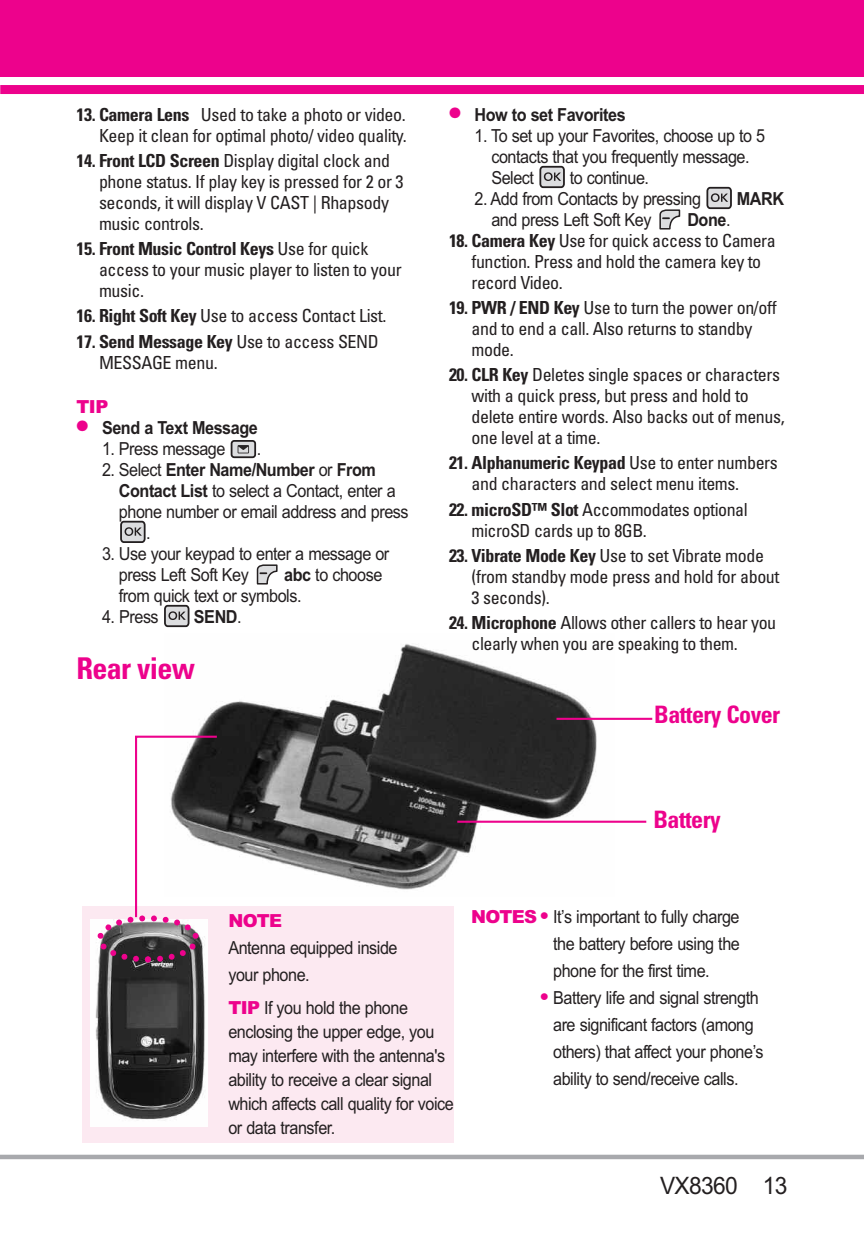
<style>
.page{position:relative;width:864px;height:1242px;background:#fff}
.page>*{position:absolute;margin:0;border:0;box-sizing:border-box;transform-origin:0 0}
.t1{font:700 condensed 30px "Univers";letter-spacing:-.02em;color:#ed028c}
.t2{font:700 condensed 24px "Univers";letter-spacing:-.02em;color:#ed028c}
.t3{font:24px "Arial";letter-spacing:-.03em;color:#231f20;scale:.95 1}
.t4{font:condensed 18px/21px "Univers";letter-spacing:-.02em;color:#231f20}
.t5{font:18px/27px "Arial";letter-spacing:-.03em;color:#231f20;scale:.9 1}
.t6{font:700 18px "Arial";letter-spacing:-.03em;color:#231f20;scale:.9 1}
.t7{font:900 18px "Arial";letter-spacing:-.035em;color:#ed028c}
.s1{font-weight:700}
.s2{font-weight:400}
.s3{font-weight:900;color:#ed028c}
.s4{font-weight:900;font-size:21px;color:#ed028c}
</style>
<div class="page">
<div style="left:0;top:0;width:864px;height:77px;background:#ed028c"></div>
<hr style="left:0;top:1155px;width:864px;height:4px;background:#a8a9ad">
<div style="left:0;top:85px;width:864px;height:9px;background:#ed028c"></div>
<div style="left:83px;top:906px;width:371px;height:237px;background:#fce9f1"></div>
<img style="left:91px;top:920px;width:117px;height:207px">
<img style="left:197px;top:644px;width:417px;height:246px">
<hr style="left:556px;top:718px;width:96px;height:2px;background:#ed028c">
<hr style="left:457px;top:821px;width:189px;height:2px;background:#ed028c">
<svg style="left:94px;top:735px;width:125px;height:231px"></svg>
<svg style="left:659px;top:209px;width:22px;height:21px"></svg>
<div style="left:707px;top:188px;width:24px;height:20px;background:#dcdddf;border-radius:3px"></div>
<div style="left:706px;top:187px;width:26px;height:22px;border:2px solid #231f20;border-radius:3px"></div>
<svg style="left:712px;top:194px;width:16px;height:8px"></svg>
<div style="left:540px;top:167px;width:24px;height:20px;background:#dcdddf;border-radius:3px"></div>
<div style="left:539px;top:166px;width:26px;height:22px;border:2px solid #231f20;border-radius:3px"></div>
<svg style="left:545px;top:173px;width:16px;height:8px"></svg>
<div style="left:165px;top:606px;width:24px;height:20px;background:#dcdddf;border-radius:3px"></div>
<div style="left:164px;top:605px;width:25px;height:22px;border:2px solid #231f20;border-radius:3px"></div>
<svg style="left:168px;top:611px;width:9px;height:9px"></svg>
<svg style="left:170px;top:612px;width:16px;height:8px"></svg>
<svg style="left:256px;top:564px;width:22px;height:21px"></svg>
<div style="left:121px;top:522px;width:24px;height:20px;background:#dcdddf;border-radius:3px"></div>
<div style="left:120px;top:521px;width:26px;height:22px;border:2px solid #231f20;border-radius:3px"></div>
<svg style="left:126px;top:527px;width:16px;height:9px"></svg>
<div style="left:232px;top:441px;width:23px;height:16px;background:#dcdddf;border-radius:3px"></div>
<div style="left:231px;top:440px;width:25px;height:18px;border:2px solid #231f20;border-radius:3px"></div>
<svg style="left:238px;top:445px;width:11px;height:8px"></svg>
<p class="t4" style="left:77px;top:105px;width:332px;text-align:right"><span class="s1">13. Camera Lens</span> Used to take a photo or video.<br>Keep it clean for optimal photo/ video quality.</p>
<p class="t4" style="left:99px;top:151px;width:306px;text-indent:-23px"><span class="s1">14. Front LCD Screen</span> Display digital clock and phone status. If play key is pressed for 2 or 3 seconds, it will display V CAST | Rhapsody music controls.</p>
<p class="t4" style="left:99px;top:240px;width:304px;text-indent:-23px"><span class="s1">15. Front Music Control Keys</span> Use for quick access to your music player to listen to your music.</p>
<p class="t4" style="left:77px;top:307px;width:311px"><span class="s1">16. Right Soft Key</span> Use to access Contact List.</p>
<p class="t4" style="left:99px;top:332px;width:281px;text-indent:-22px"><span class="s1">17. Send Message Key</span> Use to access SEND<br>MESSAGE menu.</p>
<p class="t7" style="left:77px;top:396px;width:33px">TIP</p>
<p class="t6" style="left:77px;top:417px;width:203px"><sup>●</sup> Send a Text Message</p>
<p class="t5" style="left:102px;top:435px;width:139px">1. Press message</p>
<p class="t5" style="left:257px;top:435px;width:7px">.</p>
<p class="t6" style="left:102px;top:459px;width:306px"><span class="s2">2. Select</span> Enter Name/Number <span class="s2">or</span> From</p>
<p class="t5" style="left:119px;top:477px;width:309px"><span class="s1">Contact List</span> to select a Contact, enter a</p>
<p class="t5" style="left:119px;top:498px;width:324px">phone number or email address and press</p>
<p class="t5" style="left:146px;top:519px;width:7px">.</p>
<p class="t5" style="left:119px;top:543px;width:302px;line-height:21px;text-indent:-17px">3. Use your keypad to enter a message or press Left Soft Key</p>
<p class="t5" style="left:119px;top:564px;width:294px;line-height:21px;text-indent:165px"><span class="s1">abc</span> to choose from quick text or symbols.</p>
<p class="t5" style="left:102px;top:603px;width:64px">4. Press</p>
<p class="t6" style="left:194px;top:606px;width:55px">SEND<span class="s2">.</span></p>
<h1 class="t1" style="left:77px;top:658px;width:120px">Rear view</h1>
<p class="t6" style="left:449px;top:104px;width:198px"><sup>●</sup> How to set Favorites</p>
<p class="t5" style="left:491px;top:125px;width:306px;line-height:21px;text-indent:-17px">1. To set up your Favorites, choose up to 5 contacts that you frequently message.<br>Select</p>
<p class="t5" style="left:570px;top:164px;width:90px">to continue.</p>
<p class="t5" style="left:475px;top:185px;width:253px">2. Add from Contacts by pressing</p>
<p class="t6" style="left:737px;top:188px;width:54px">MARK</p>
<p class="t5" style="left:491px;top:206px;width:180px">and press Left Soft Key</p>
<p class="t6" style="left:687px;top:209px;width:50px">Done<span class="s2">.</span></p>
<p class="t4" style="left:472px;top:231px;width:306px;text-indent:-23px"><span class="s1">18. Camera Key</span> Use for quick access to Camera function. Press and hold the camera key to record Video.</p>
<p class="t4" style="left:472px;top:298px;width:307px;text-indent:-22px"><span class="s1">19. PWR / END Key</span> Use to turn the power on/off and to end a call. Also returns to standby mode.</p>
<p class="t4" style="left:472px;top:366px;width:315px;text-indent:-22px"><span class="s1">20. CLR Key</span> Deletes single spaces or characters with a quick press, but press and hold to delete entire words. Also backs out of menus, one level at a time.</p>
<p class="t4" style="left:472px;top:454px;width:308px;text-indent:-22px"><span class="s1">21. Alphanumeric Keypad</span> Use to enter numbers and characters and select menu items.</p>
<p class="t4" style="left:472px;top:500px;width:278px;text-indent:-23px"><span class="s1">22. microSD™ Slot</span> Accommodates optional microSD cards up to 8GB.</p>
<p class="t4" style="left:472px;top:547px;width:310px;text-indent:-22px"><span class="s1">23. Vibrate Mode Key</span> Use to set Vibrate mode (from standby mode press and hold for about<br>3 seconds).</p>
<p class="t4" style="left:472px;top:614px;width:306px;text-indent:-22px"><span class="s1">24. Microphone</span> Allows other callers to hear you clearly when you are speaking to them.</p>
<h2 class="t2" style="left:654px;top:706px;width:128px">Battery Cover</h2>
<h2 class="t2" style="left:653px;top:811px;width:69px">Battery</h2>
<p class="t7" style="left:228px;top:910px;width:55px">NOTE</p>
<p class="t5" style="left:228px;top:934px;width:190px">Antenna equipped inside your phone.</p>
<p class="t5" style="left:228px;top:995px;width:252px;line-height:24px"><span class="s3">TIP</span> If you hold the phone enclosing the upper edge, you may interfere with the antenna's ability to receive a clear signal which affects call quality for voice or data transfer.</p>
<p class="t5" style="left:553px;top:903px;width:209px;text-align:justify;text-indent:-82px"><span class="s3">NOTES</span><span class="s4">•</span> It’s important to fully charge the battery before using the phone for the first time.</p>
<p class="t5" style="left:553px;top:984px;width:235px;text-indent:-14px"><span class="s4">•</span> Battery life and signal strength are significant factors (among others) that affect your phone’s ability to send/receive calls.</p>
<h2 class="t3" style="left:660px;top:1172px;width:136px">VX8360 13</h2>
</div>
